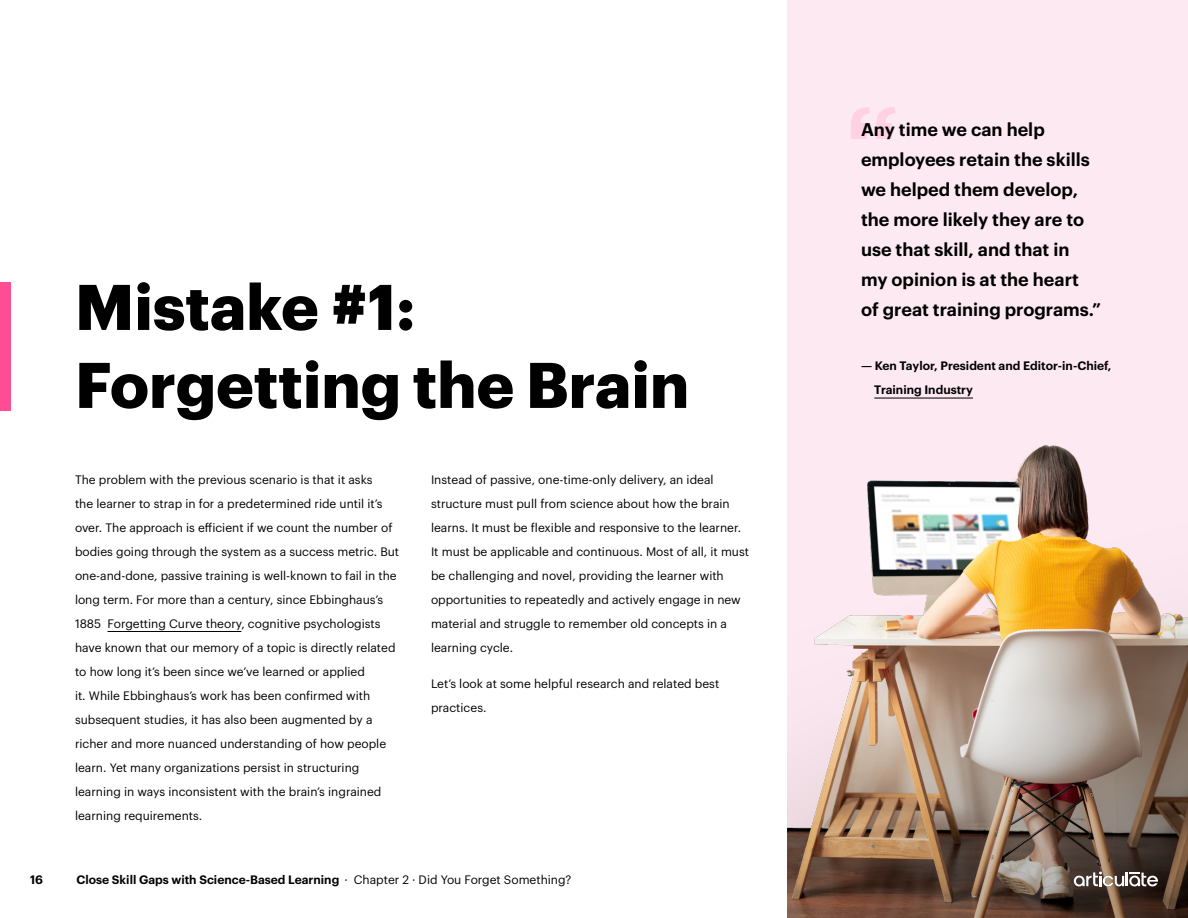
<style>
.page{position:relative;width:1188px;height:918px;background:#fff}
.page>*{position:absolute;margin:0;border:0;box-sizing:border-box;transform-origin:0 0}
.t1{font:700 97.5px "Gotham S Sm";color:#ffd1e3}
.t2{font:700 63px/78px "Graphik";color:#000}
.t3{font:600 18px/30px "Graphik";color:#000}
.t4{font:12px/24px "Graphik";color:#000}
.t5{font:600 12px/24px "Graphik";color:#000}
.s1{font-weight:400}
</style>
<div class="page">
<div style="left:787px;top:0;width:401px;height:918px;background:#fde9f1"></div>
<img style="left:787px;top:445px;width:401px;height:473px">
<hr style="left:108px;top:631px;width:133px;height:1px;background:#000">
<div style="left:0;top:282px;width:10px;height:129px;background:#ff4c93"></div>
<hr style="left:874px;top:398px;width:99px;height:1px;background:#000">
<svg style="left:1074px;top:872px;width:84px;height:14px"></svg>
<h2 class="t2" style="left:75px;top:262px;width:616px">Mistake #1:<br>Forgetting the Brain</h2>
<p class="t4" style="left:75px;top:466px;width:326px">The problem with the previous scenario is that it asks<br>the learner to strap in for a predetermined ride until it’s over. The approach is efficient if we count the number of bodies going through the system as a success metric. But one-and-done, passive training is well-known to fail in the long term. For more than a century, since Ebbinghaus’s 1885 Forgetting Curve theory, cognitive psychologists have known that our memory of a topic is directly related to how long it’s been since we’ve learned or applied<br>it. While Ebbinghaus’s work has been confirmed with subsequent studies, it has also been augmented by a richer and more nuanced understanding of how people learn. Yet many organizations persist in structuring learning in ways inconsistent with the brain’s ingrained learning requirements.</p>
<p class="t4" style="left:431px;top:466px;width:320px">Instead of passive, one-time-only delivery, an ideal structure must pull from science about how the brain learns. It must be flexible and responsive to the learner.<br>It must be applicable and continuous. Most of all, it must be challenging and novel, providing the learner with opportunities to repeatedly and actively engage in new material and struggle to remember old concepts in a learning cycle.</p>
<p class="t4" style="left:431px;top:670px;width:290px">Let’s look at some helpful research and related best practices.</p>
<p class="t5" style="left:30px;top:867px;width:15px">16</p>
<p class="t5" style="left:76px;top:867px;width:497px">Close Skill Gaps with Science-Based Learning <span class="s1">· Chapter 2 · Did You Forget Something?</span></p>
<h1 class="t1" style="left:844px;top:76px;width:56px">“</h1>
<h3 class="t3" style="left:861px;top:113px;width:242px">Any time we can help employees retain the skills we helped them develop, the more likely they are to use that skill, and that in<br>my opinion is at the heart of great training programs.”</h3>
<p class="t5" style="left:874px;top:353px;width:239px;text-indent:-13px">— Ken Taylor, President and Editor-in-Chief,<br>Training Industry</p>
</div>
